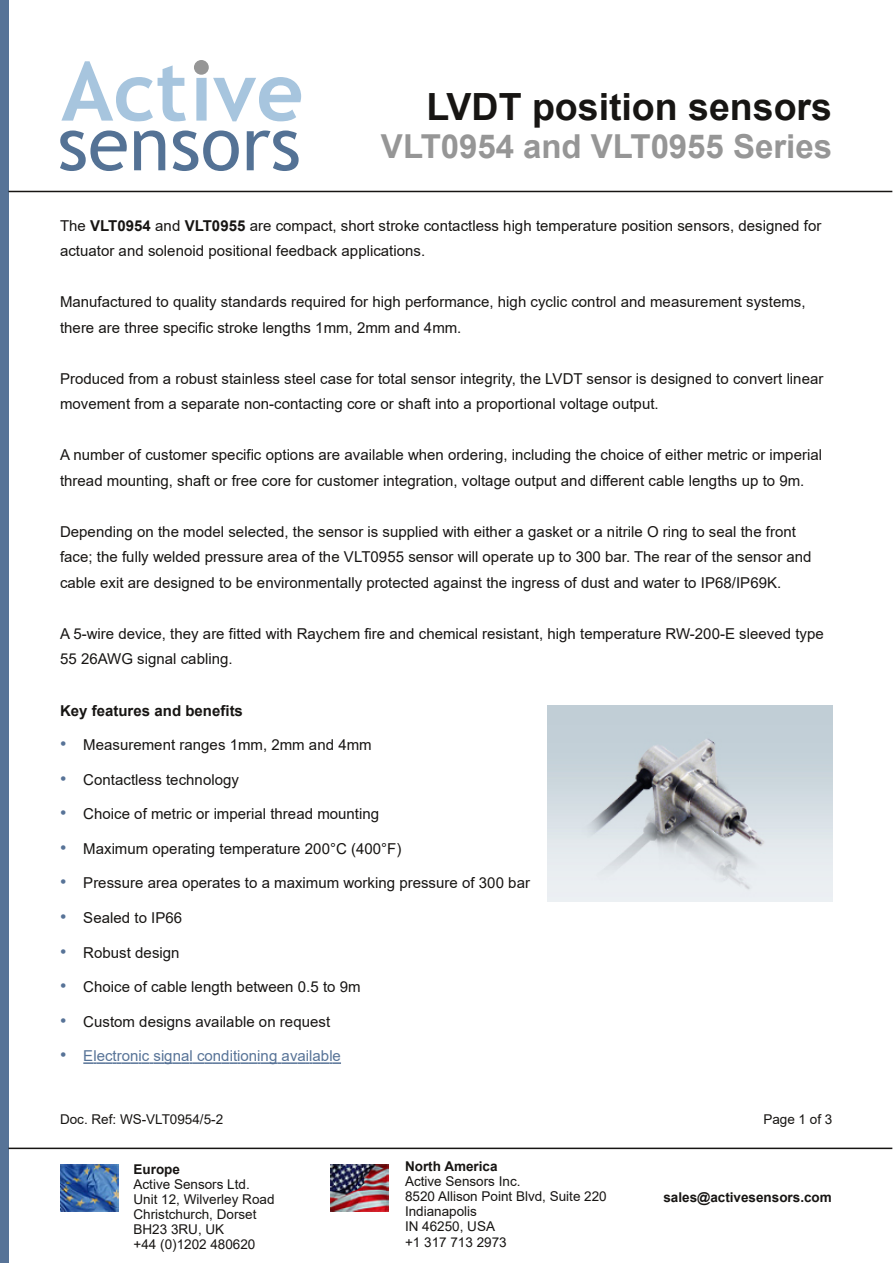
<style>
.page{position:relative;width:893px;height:1263px;background:#fff}
.page>*{position:absolute;margin:0;border:0;box-sizing:border-box;transform-origin:0 0}
.t1{font:700 37.5px "Arial";color:#171513}
.t2{font:700 33px "Arial";color:#969696}
.t3{font:15px/25.5px "Arial";letter-spacing:.005em;color:#171513}
.t4{font:15px "Arial";letter-spacing:.005em;color:#577397}
.t5{font:700 15px "Arial";color:#171513}
.t6{font:13.5px/15px "Arial";color:#171513}
.t7{font:700 13.5px "Arial";color:#171513}
.s1{font-weight:700}
.s2{font-size:18px;color:#577397}
.s3{font-size:18px}
</style>
<div class="page">
<div style="left:0;top:0;width:9px;height:1263px;background:#577397"></div>
<hr style="left:9px;top:1147px;width:883px;height:2px;background:#171513">
<img style="left:60px;top:1164px;width:58px;height:48px">
<img style="left:330px;top:1164px;width:58px;height:48px">
<hr style="left:9px;top:191px;width:883px;height:1px;background:#171513">
<svg style="left:61px;top:61px;width:240px;height:60px"></svg>
<svg style="left:60px;top:130px;width:239px;height:41px"></svg>
<div style="left:194px;top:60px;width:15px;height:15px;background:#969696;border-radius:50%"></div>
<svg style="left:83px;top:1062px;width:258px;height:2px"></svg>
<img style="left:547px;top:705px;width:286px;height:196px">
<h1 class="t1" style="left:426px;top:86px;width:407px">LVDT position sensors</h1>
<h2 class="t2" style="left:381px;top:128px;width:453px">VLT0954 and VLT0955 Series</h2>
<p class="t3" style="left:60px;top:213px;width:763px">The <span class="s1">VLT0954</span> and <span class="s1">VLT0955</span> are compact, short stroke contactless high temperature position sensors, designed for actuator and solenoid positional feedback applications.</p>
<p class="t3" style="left:60px;top:289px;width:747px">Manufactured to quality standards required for high performance, high cyclic control and measurement systems, there are three specific stroke lengths 1mm, 2mm and 4mm.</p>
<p class="t3" style="left:60px;top:366px;width:765px">Produced from a robust stainless steel case for total sensor integrity, the LVDT sensor is designed to convert linear movement from a separate non-contacting core or shaft into a proportional voltage output.</p>
<p class="t3" style="left:60px;top:442px;width:764px">A number of customer specific options are available when ordering, including the choice of either metric or imperial thread mounting, shaft or free core for customer integration, voltage output and different cable lengths up to 9m.</p>
<p class="t3" style="left:60px;top:519px;width:753px">Depending on the model selected, the sensor is supplied with either a gasket or a nitrile O ring to seal the front face; the fully welded pressure area of the VLT0955 sensor will operate up to 300 bar. The rear of the sensor and cable exit are designed to be environmentally protected against the ingress of dust and water to IP68/IP69K.</p>
<p class="t3" style="left:60px;top:621px;width:765px">A 5-wire device, they are fitted with Raychem fire and chemical resistant, high temperature RW-200-E sleeved type<br>55 26AWG signal cabling.</p>
<p class="t5" style="left:60px;top:702px;width:184px">Key features and benefits</p>
<p class="t3" style="left:60px;top:732px;width:313px"><span class="s2">•</span> Measurement ranges 1mm, 2mm and 4mm</p>
<p class="t3" style="left:60px;top:767px;width:181px"><span class="s2">•</span> Contactless technology</p>
<p class="t3" style="left:60px;top:801px;width:321px"><span class="s2">•</span> Choice of metric or imperial thread mounting</p>
<p class="t3" style="left:60px;top:836px;width:343px"><span class="s2">•</span> Maximum operating temperature 200°C (400°F)</p>
<p class="t3" style="left:60px;top:870px;width:472px"><span class="s2">•</span> Pressure area operates to a maximum working pressure of 300 bar</p>
<p class="t3" style="left:60px;top:905px;width:124px"><span class="s2">•</span> Sealed to IP66</p>
<p class="t3" style="left:60px;top:939px;width:121px"><span class="s2">•</span> Robust design</p>
<p class="t3" style="left:60px;top:974px;width:302px"><span class="s2">•</span> Choice of cable length between 0.5 to 9m</p>
<p class="t3" style="left:60px;top:1008px;width:272px"><span class="s2">•</span> Custom designs available on request</p>
<p class="t4" style="left:60px;top:1047px;width:282px"><span class="s3">•</span> Electronic signal conditioning available</p>
<p class="t6" style="left:60px;top:1112px;width:165px">Doc. Ref: WS-VLT0954/5-2</p>
<p class="t6" style="left:763px;top:1112px;width:71px">Page 1 of 3</p>
<p class="t7" style="left:134px;top:1161px;width:48px">Europe</p>
<p class="t6" style="left:134px;top:1176px;width:143px">Active Sensors Ltd.<br>Unit 12, Wilverley Road<br>Christchurch, Dorset<br>BH23 3RU, UK<br>+44 (0)1202 480620</p>
<p class="t7" style="left:405px;top:1159px;width:94px">North America</p>
<p class="t6" style="left:405px;top:1174px;width:203px">Active Sensors Inc.<br>8520 Allison Point Blvd, Suite 220<br>Indianapolis<br>IN 46250, USA<br>+1 317 713 2973</p>
<p class="t7" style="left:663px;top:1190px;width:170px">sales@activesensors.com</p>
</div>
